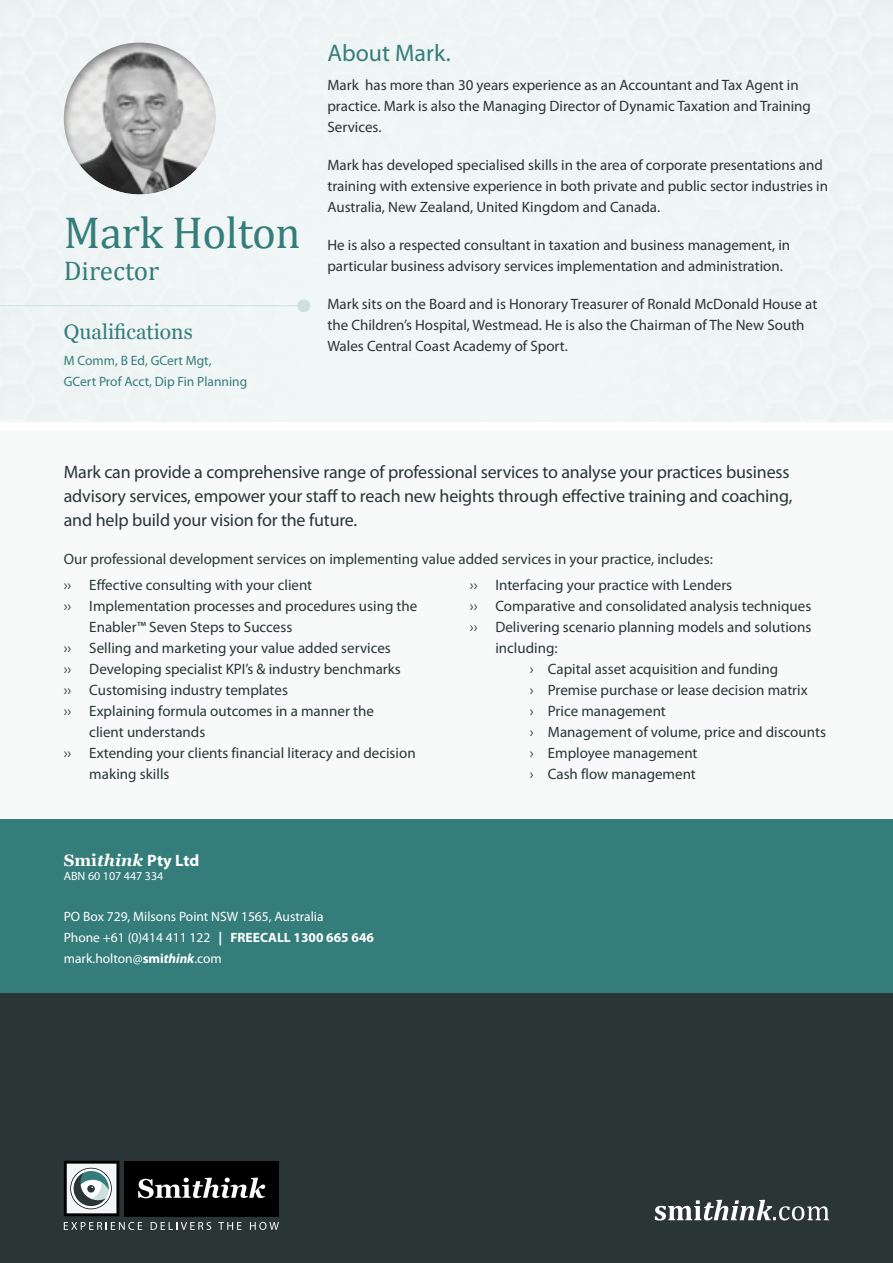
<style>
.page{position:relative;width:893px;height:1263px;background:#fff}
.page>*{position:absolute;margin:0;border:0;box-sizing:border-box;transform-origin:0 0}
.t1{font:45px "Cambria";letter-spacing:-.01em;color:#347d7b}
.t2{font:27px "Cambria";color:#347d7b}
.t3{font:24px "Myriad Pro";color:#347d7b}
.t4{font:21px "Georgia";color:#347d7b}
.t5{font:18px/24px "Myriad Pro";letter-spacing:-.01em;color:#2a3536}
.t6{font:700 16.5px "Myriad Pro";color:#fff}
.t7{font:15px/21px "Myriad Pro";color:#2a3536}
.t8{font:13.5px/20.7px "Myriad Pro";color:#fff}
.t9{font:13.5px/21px "Myriad Pro";color:#347d7b}
.t10{font:12px "Myriad Pro";color:#fff}
.s1{font-family:"Georgia"}
.s2{font-family:"Georgia";font-style:italic}
.s3{font-weight:700}
.s4{font-weight:700;font-style:italic}
</style>
<div class="page">
<div style="left:0;top:430px;width:893px;height:399px;background:#f2f6f6"></div>
<hr style="left:0;top:305px;width:302px;height:1px;background:#cce0e0">
<div style="left:62px;top:42px;width:154px;height:153px;background:#000;opacity:.4"></div>
<div style="left:0;top:986px;width:893px;height:277px;background:#2a3536"></div>
<div style="left:0;top:819px;width:893px;height:173px;background:#347d7b"></div>
<div style="left:297px;top:299px;width:13px;height:13px;background:#cce0e0;border-radius:50%"></div>
<svg style="left:655px;top:1200px;width:174px;height:20px"></svg>
<div style="left:124px;top:1161px;width:155px;height:55px;background:#000"></div>
<svg style="left:138px;top:1177px;width:127px;height:21px"></svg>
<svg style="left:64px;top:1161px;width:55px;height:55px;background:#98a1a1"></svg>
<svg style="left:64px;top:1222px;width:78px;height:8px"></svg>
<svg style="left:151px;top:1222px;width:60px;height:8px"></svg>
<svg style="left:218px;top:1222px;width:24px;height:8px"></svg>
<svg style="left:250px;top:1222px;width:29px;height:8px"></svg>
<h1 class="t1" style="left:64px;top:206px;width:238px">Mark Holton</h1>
<h2 class="t2" style="left:64px;top:255px;width:97px">Director</h2>
<h3 class="t4" style="left:64px;top:320px;width:131px">Qualifications</h3>
<p class="t9" style="left:64px;top:349px;width:185px">M Comm, B Ed, GCert Mgt,<br>GCert Prof Acct, Dip Fin Planning</p>
<h3 class="t3" style="left:327px;top:38px;width:125px">About Mark.</h3>
<p class="t7" style="left:327px;top:74px;width:485px">Mark has more than 30 years experience as an Accountant and Tax Agent in practice. Mark is also the Managing Director of Dynamic Taxation and Training<br>Services.</p>
<p class="t7" style="left:327px;top:154px;width:502px">Mark has developed specialised skills in the area of corporate presentations and training with extensive experience in both private and public sector industries in<br>Australia, New Zealand, United Kingdom and Canada.</p>
<p class="t7" style="left:327px;top:234px;width:464px">He is also a respected consultant in taxation and business management, in particular business advisory services implementation and administration.</p>
<p class="t7" style="left:327px;top:293px;width:491px">Mark sits on the Board and is Honorary Treasurer of Ronald McDonald House at the Children’s Hospital, Westmead. He is also the Chairman of The New South<br>Wales Central Coast Academy of Sport.</p>
<p class="t5" style="left:64px;top:460px;width:730px">Mark can provide a comprehensive range of professional services to analyse your practices business advisory services, empower your staff to reach new heights through effective training and coaching, and help build your vision for the future.</p>
<p class="t7" style="left:64px;top:549px;width:650px">Our professional development services on implementing value added services in your practice, includes:</p>
<p class="t7" style="left:64px;top:574px;width:250px">›› Effective consulting with your client</p>
<p class="t7" style="left:64px;top:595px;width:355px">›› Implementation processes and procedures using the</p>
<p class="t7" style="left:89px;top:616px;width:204px">Enabler™ Seven Steps to Success</p>
<p class="t7" style="left:64px;top:637px;width:329px">›› Selling and marketing your value added services</p>
<p class="t7" style="left:64px;top:658px;width:339px">›› Developing specialist KPI’s &amp; industry benchmarks</p>
<p class="t7" style="left:64px;top:679px;width:226px">›› Customising industry templates</p>
<p class="t7" style="left:64px;top:700px;width:312px">›› Explaining formula outcomes in a manner the</p>
<p class="t7" style="left:89px;top:721px;width:118px">client understands</p>
<p class="t7" style="left:64px;top:742px;width:353px">›› Extending your clients financial literacy and decision</p>
<p class="t7" style="left:89px;top:763px;width:82px">making skills</p>
<p class="t6" style="left:64px;top:850px;width:137px"><span class="s1">Smi</span><span class="s2">think</span> Pty Ltd</p>
<p class="t10" style="left:64px;top:869px;width:101px">ABN 60 107 447 334</p>
<p class="t8" style="left:64px;top:906px;width:312px">PO Box 729, Milsons Point NSW 1565, Australia<br>Phone +61 (0)414 411 122 <span class="s3">| FREECALL 1300 665 646 </span>mark.holton@<span class="s3">smi</span><span class="s4">think</span>.com</p>
<p class="t7" style="left:470px;top:574px;width:264px">›› Interfacing your practice with Lenders</p>
<p class="t7" style="left:470px;top:595px;width:343px">›› Comparative and consolidated analysis techniques</p>
<p class="t7" style="left:470px;top:616px;width:343px">›› Delivering scenario planning models and solutions</p>
<p class="t7" style="left:495px;top:637px;width:64px">including:</p>
<p class="t7" style="left:530px;top:658px;width:250px">› Capital asset acquisition and funding</p>
<p class="t7" style="left:530px;top:679px;width:279px">› Premise purchase or lease decision matrix</p>
<p class="t7" style="left:530px;top:700px;width:137px">› Price management</p>
<p class="t7" style="left:530px;top:721px;width:298px">› Management of volume, price and discounts</p>
<p class="t7" style="left:530px;top:742px;width:169px">› Employee management</p>
<p class="t7" style="left:530px;top:763px;width:167px">› Cash flow management</p>
</div>
